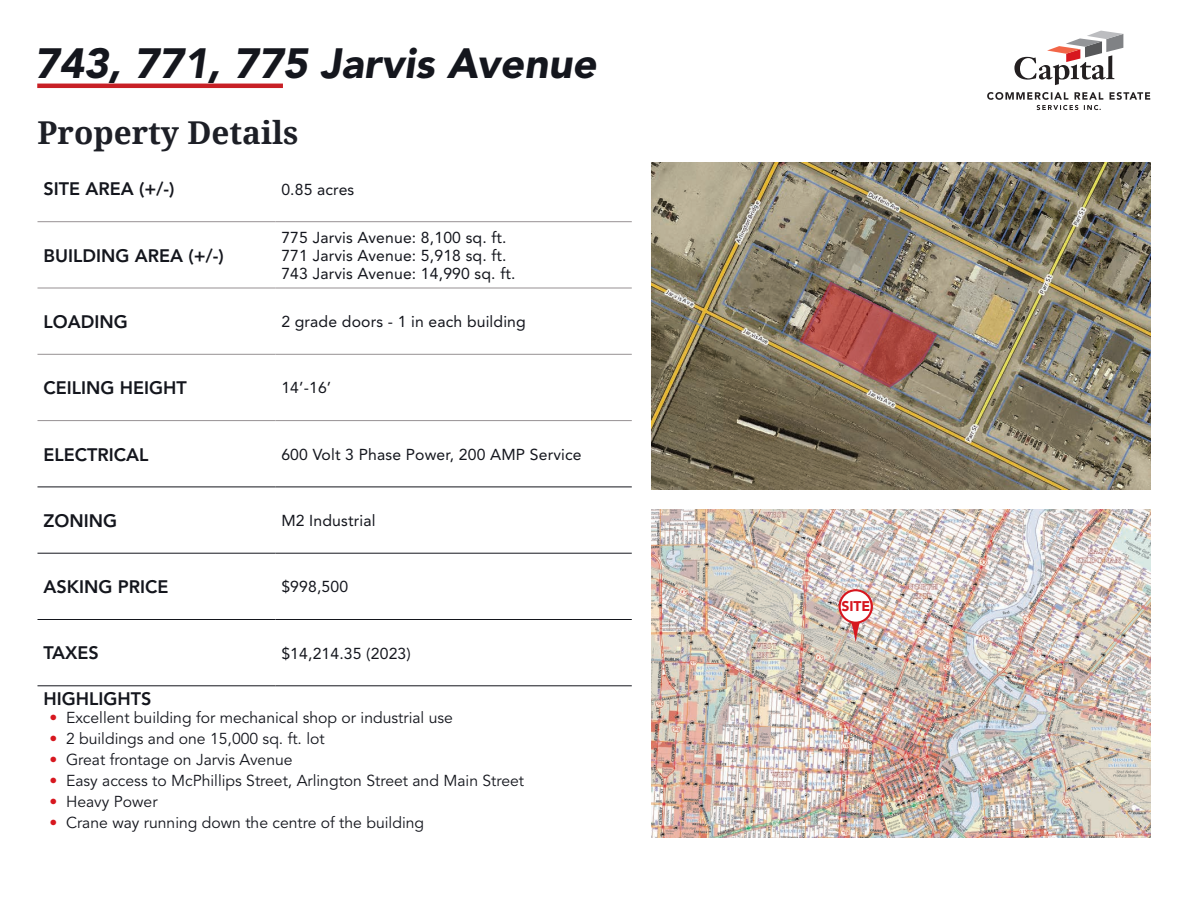
<style>
.page{position:relative;width:1188px;height:918px;background:#fff}
.page>*{position:absolute;margin:0;border:0;box-sizing:border-box;transform-origin:0 0}
.t1{font:italic 900 42px "Avenir LT Std";color:#14161d}
.t2{font:700 31.5px "Droid Serif";color:#1d1f26}
.t3{font:800 18px "Avenir LT Std";color:#14161d}
.t4{font:15.75px "Avenir LT Std";color:#14161d}
.t5{font:15.75px/18px "Avenir LT Std";letter-spacing:.01em;color:#14161d}
.t6{font:900 13.95px "Avenir LT Std";color:#d7171f}
.s1{color:#d7171f}
</style>
<div class="page">
<hr style="left:37px;top:84px;width:246px;height:4px;background:#c82026">
<svg style="left:987px;top:31px;width:163px;height:79px"></svg>
<hr style="left:38px;top:221px;width:237px;height:1px;background:#979193">
<hr style="left:275px;top:221px;width:357px;height:1px;background:#979193">
<hr style="left:38px;top:288px;width:237px;height:1px;background:#979193">
<hr style="left:275px;top:288px;width:357px;height:1px;background:#979193">
<hr style="left:38px;top:354px;width:237px;height:1px;background:#979193">
<hr style="left:275px;top:354px;width:357px;height:1px;background:#979193">
<hr style="left:38px;top:420px;width:237px;height:1px;background:#979193">
<hr style="left:275px;top:420px;width:357px;height:1px;background:#979193">
<hr style="left:38px;top:487px;width:237px;height:1px;background:#14161d">
<hr style="left:275px;top:487px;width:357px;height:1px;background:#14161d">
<hr style="left:38px;top:553px;width:237px;height:1px;background:#14161d">
<hr style="left:275px;top:553px;width:357px;height:1px;background:#14161d">
<hr style="left:38px;top:619px;width:237px;height:1px;background:#14161d">
<hr style="left:275px;top:619px;width:357px;height:1px;background:#14161d">
<hr style="left:38px;top:685px;width:237px;height:1px;background:#14161d">
<hr style="left:275px;top:685px;width:357px;height:1px;background:#14161d">
<img style="left:652px;top:162px;width:498px;height:328px">
<img style="left:798px;top:280px;width:141px;height:109px">
<img style="left:652px;top:509px;width:498px;height:328px">
<svg style="left:839px;top:589px;width:34px;height:53px"></svg>
<div style="left:841px;top:591px;width:30px;height:31px;background:#fff;border-radius:50%"></div>
<h1 class="t1" style="left:34px;top:38px;width:564px">743, 771, 775 Jarvis Avenue</h1>
<h2 class="t2" style="left:38px;top:111px;width:263px">Property Details</h2>
<p class="t3" style="left:44px;top:178px;width:132px">SITE AREA (+/-)</p>
<p class="t5" style="left:281px;top:180px;width:74px">0.85 acres</p>
<p class="t3" style="left:44px;top:245px;width:182px">BUILDING AREA (+/-)</p>
<p class="t5" style="left:281px;top:228px;width:236px">775 Jarvis Avenue: 8,100 sq. ft.<br>771 Jarvis Avenue: 5,918 sq. ft.<br>743 Jarvis Avenue: 14,990 sq. ft.</p>
<p class="t3" style="left:44px;top:311px;width:86px">LOADING</p>
<p class="t5" style="left:281px;top:313px;width:246px">2 grade doors - 1 in each building</p>
<p class="t3" style="left:44px;top:377px;width:145px">CEILING HEIGHT</p>
<p class="t5" style="left:281px;top:379px;width:51px">14’-16’</p>
<p class="t3" style="left:44px;top:444px;width:107px">ELECTRICAL</p>
<p class="t5" style="left:281px;top:445px;width:302px">600 Volt 3 Phase Power, 200 AMP Service</p>
<p class="t3" style="left:44px;top:510px;width:75px">ZONING</p>
<p class="t5" style="left:281px;top:512px;width:96px">M2 Industrial</p>
<p class="t3" style="left:44px;top:576px;width:126px">ASKING PRICE</p>
<p class="t5" style="left:281px;top:578px;width:68px">$998,500</p>
<p class="t3" style="left:44px;top:643px;width:57px">TAXES</p>
<p class="t5" style="left:281px;top:644px;width:131px">$14,214.35 (2023)</p>
<p class="t3" style="left:44px;top:689px;width:110px">HIGHLIGHTS</p>
<p class="t4" style="left:50px;top:709px;width:405px"><span class="s1">•</span> Excellent building for mechanical shop or industrial use</p>
<p class="t4" style="left:50px;top:730px;width:277px"><span class="s1">•</span> 2 buildings and one 15,000 sq. ft. lot</p>
<p class="t4" style="left:50px;top:751px;width:245px"><span class="s1">•</span> Great frontage on Jarvis Avenue</p>
<p class="t4" style="left:50px;top:772px;width:476px"><span class="s1">•</span> Easy access to McPhillips Street, Arlington Street and Main Street</p>
<p class="t4" style="left:50px;top:793px;width:110px"><span class="s1">•</span> Heavy Power</p>
<p class="t4" style="left:50px;top:814px;width:376px"><span class="s1">•</span> Crane way running down the centre of the building</p>
<p class="t6" style="left:841px;top:598px;width:31px">SITE</p>
</div>
